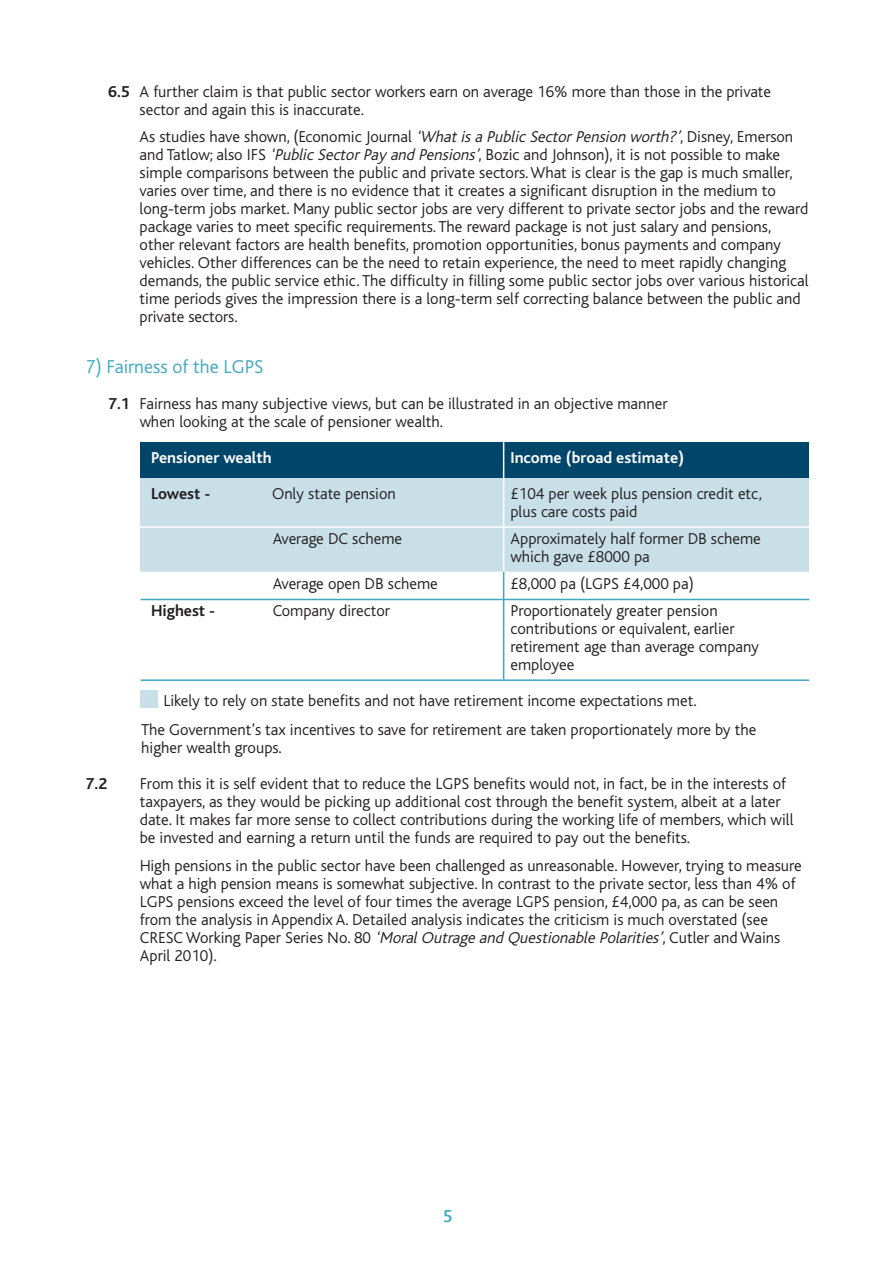
<style>
.page{position:relative;width:894px;height:1263px;background:#fff}
.page>*{position:absolute;margin:0;border:0;box-sizing:border-box;transform-origin:0 0}
.t1{font:300 19.5px "Bliss";color:#3fa7c1}
.t2{font:500 18px "Bliss";color:#3fa7c1}
.t3{font:300 16.5px/18px "Bliss";color:#231f20}
.t4{font:700 16.5px "Bliss";color:#fff}
.t5{font:700 16.5px "Bliss";color:#231f20}
.s1{font-weight:700}
.s2{font-style:italic}
</style>
<div class="page">
<div style="left:140px;top:442px;width:669px;height:130px;background:#c8dfe8"></div>
<div style="left:140px;top:442px;width:669px;height:36px;background:#00466b"></div>
<hr style="left:135px;top:526px;width:678px;height:2px;background:#fff">
<hr style="left:140px;top:599px;width:669px;height:1px;background:#3fa7c1">
<hr style="left:140px;top:679px;width:669px;height:2px;background:#3fa7c1">
<hr style="left:502px;top:439px;width:2px;height:133px;background:#fff">
<hr style="left:502px;top:572px;width:2px;height:108px;background:#3fa7c1">
<div style="left:140px;top:690px;width:18px;height:17px;background:#c8dfe8"></div>
<p class="t3" style="left:140px;top:85px;width:633px;text-indent:-31px"><span class="s1">6.5</span> A further claim is that public sector workers earn on average 16% more than those in the private sector and again this is inaccurate.</p>
<p class="t3" style="left:140px;top:130px;width:670px">As studies have shown, (Economic Journal <span class="s2">‘Whatisa Public SectorPension worth?’</span>, Disney, Emerson and Tatlow; also IFS <span class="s2">‘Public SectorPay and Pensions’</span>, Bozic and Johnson), it is not possible to make simple comparisons between the public and private sectors. What is clear is the gap is much smaller, varies over time, and there is no evidence that it creates a significant disruption in the medium to long-term jobs market. Many public sector jobs are very different to private sector jobs and the reward package varies to meet specific requirements. The reward package is not just salary and pensions, other relevant factors are health benefits, promotion opportunities, bonus payments and company vehicles. Other differences can be the need to retain experience, the need to meet rapidly changing demands, the public service ethic. The difficulty in filling some public sector jobs over various historical time periods gives the impression there is a long-term self correcting balance between the public and private sectors.</p>
<p class="t1" style="left:86px;top:360px;width:179px">7) Fairness of the LGPS</p>
<p class="t3" style="left:140px;top:397px;width:529px;text-indent:-32px"><span class="s1">7.1</span> Fairness has many subjective views, but can be illustrated in an objective manner when looking at the scale of pensioner wealth.</p>
<p class="t4" style="left:151px;top:452px;width:122px">Pensioner wealth</p>
<p class="t4" style="left:510px;top:452px;width:175px">Income (broad estimate)</p>
<p class="t5" style="left:151px;top:488px;width:61px">Lowest -</p>
<p class="t3" style="left:272px;top:487px;width:125px">Only state pension</p>
<p class="t3" style="left:510px;top:487px;width:253px">£104 per week plus pension credit etc, plus care costs paid</p>
<p class="t3" style="left:273px;top:532px;width:131px">Average DC scheme</p>
<p class="t3" style="left:510px;top:532px;width:252px">Approximately half former DB scheme which gave £8000 pa</p>
<p class="t3" style="left:273px;top:577px;width:166px">Average open DB scheme</p>
<p class="t3" style="left:510px;top:577px;width:185px">£8,000 pa (LGPS £4,000 pa)</p>
<p class="t5" style="left:151px;top:605px;width:66px">Highest -</p>
<p class="t3" style="left:273px;top:604px;width:119px">Company director</p>
<p class="t3" style="left:510px;top:604px;width:250px">Proportionately greater pension contributions or equivalent, earlier retirement age than average company employee</p>
<p class="t3" style="left:141px;top:688px;width:616px;line-height:28.5px;text-indent:22px">Likely to rely on state benefits and not have retirement income expectations met.<br>The Government’s tax incentives to save for retirement are taken proportionately more by the</p>
<p class="t3" style="left:141px;top:740px;width:142px">higher wealth groups.</p>
<p class="t5" style="left:86px;top:777px;width:23px">7.2</p>
<p class="t3" style="left:140px;top:776px;width:655px">From this it is self evident that to reduce the LGPS benefits would not, in fact, be in the interests of taxpayers, as they would be picking up additional cost through the benefit system, albeit at a later date. It makes far more sense to collect contributions during the working life of members, which will be invested and earning a return until the funds are required to pay out the benefits.</p>
<p class="t3" style="left:140px;top:859px;width:663px">High pensions in the public sector have been challenged as unreasonable. However, trying to measure what a high pension means is somewhat subjective. In contrast to the private sector, less than 4% of LGPS pensions exceed the level of four times the average LGPS pension, £4,000 pa, as can be seen from the analysis in Appendix A. Detailed analysis indicates the criticism is much overstated (see<br>C R E S C Wo r k i n g P a p e r S e r i e s N o . 8 0 <span class="s2">‘MoralOutrage and Questionable Polarities’</span>, C u t l e r a n d Wa i n s April 2010).</p>
<p class="t2" style="left:442px;top:1210px;width:11px">5</p>
</div>
